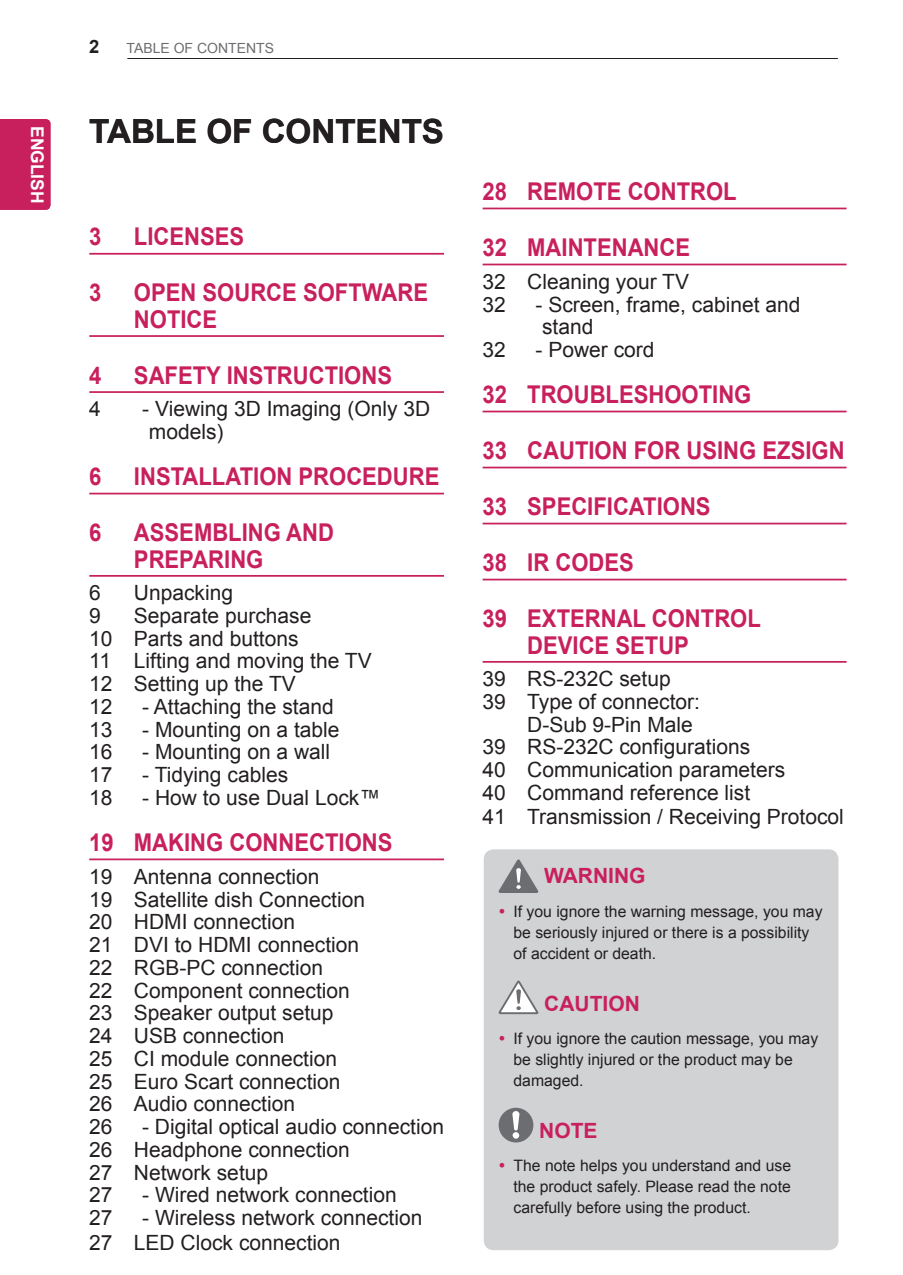
<style>
.page{position:relative;width:903px;height:1275px;background:#fff}
.page>*{position:absolute;margin:0;border:0;box-sizing:border-box;transform-origin:0 0}
._1st_Title{font:700 33.25px "Arial";color:#231f20}
._1st_Title_lan_Color{font:700 24.5px/26.2px "Arial";color:#c8205d;scale:.9 1}
._2nd_Title{font:21px/22.8px "Arial";color:#231f20}
._3rd_Title{font:21px/22.8px "Arial";color:#231f20}
.Noti_Title{font:700 21px "Arial";color:#c8205d}
.t1{font:700 18.38px "Arial";color:#231f20}
.t2{font:700 17.5px "Arial";color:#fff}
.Bullet_List{font:15.75px/21px "Arial";color:#231f20}
.t3{font:700 15.75px "Arial";color:#fff}
.t4{font:14px "Arial";color:#6c6d70}
</style>
<div class="page">
<hr style="left:127px;top:58px;width:711px;height:1px;background:#231f20">
<div style="left:0;top:119px;width:50px;height:91px;background:#c8205d"></div>
<hr style="left:483px;top:208px;width:363px;height:1px;background:#c8205d">
<hr style="left:483px;top:264px;width:363px;height:1px;background:#c8205d">
<hr style="left:483px;top:411px;width:363px;height:1px;background:#c8205d">
<hr style="left:483px;top:467px;width:363px;height:1px;background:#c8205d">
<hr style="left:483px;top:523px;width:363px;height:1px;background:#c8205d">
<hr style="left:483px;top:579px;width:363px;height:1px;background:#c8205d">
<hr style="left:483px;top:661px;width:363px;height:2px;background:#c8205d">
<hr style="left:89px;top:253px;width:355px;height:2px;background:#c8205d">
<hr style="left:89px;top:335px;width:355px;height:2px;background:#c8205d">
<hr style="left:89px;top:391px;width:355px;height:2px;background:#c8205d">
<hr style="left:89px;top:493px;width:355px;height:1px;background:#c8205d">
<hr style="left:89px;top:575px;width:355px;height:2px;background:#c8205d">
<hr style="left:89px;top:858px;width:355px;height:2px;background:#c8205d">
<div style="left:484px;top:849px;width:354px;height:401px;background:#d1d2d4;border-radius:10px"></div>
<svg style="left:499px;top:859px;width:39px;height:34px"></svg>
<svg style="left:499px;top:981px;width:39px;height:33px"></svg>
<svg style="left:499px;top:1108px;width:34px;height:34px"></svg>
<div style="left:513px;top:1132px;width:6px;height:7px;background:#fff;border-radius:50%"></div>
<p class="t2" style="left:49px;top:126px;width:79px;rotate:90deg">ENGLISH</p>
<p class="t3" style="left:49px;top:148px;width:36px;rotate:90deg">ENG</p>
<p class="t1" style="left:89px;top:35px;width:12px">2</p>
<p class="t4" style="left:126px;top:39px;width:149px">TABLE OF CONTENTS</p>
<p class="_1st_Title" style="left:89px;top:110px;width:356px">TABLE OF CONTENTS</p>
<p class="_1st_Title_lan_Color" style="left:89px;top:225px;width:15px">3</p>
<p class="_1st_Title_lan_Color" style="left:134px;top:225px;width:124px">LICENSES</p>
<p class="_1st_Title_lan_Color" style="left:89px;top:281px;width:15px">3</p>
<p class="_1st_Title_lan_Color" style="left:134px;top:281px;width:328px">OPEN SOURCE SOFTWARE<br>NOTICE</p>
<p class="_1st_Title_lan_Color" style="left:89px;top:363px;width:15px">4</p>
<p class="_1st_Title_lan_Color" style="left:134px;top:363px;width:288px">SAFETY INSTRUCTIONS</p>
<p class="_3rd_Title" style="left:89px;top:398px;width:13px">4</p>
<p class="_3rd_Title" style="left:149px;top:398px;width:283px;text-indent:-7px">- Viewing 3D Imaging (Only 3D models)</p>
<p class="_1st_Title_lan_Color" style="left:89px;top:464px;width:15px">6</p>
<p class="_1st_Title_lan_Color" style="left:134px;top:464px;width:341px">INSTALLATION PROCEDURE</p>
<p class="_1st_Title_lan_Color" style="left:89px;top:520px;width:15px">6</p>
<p class="_1st_Title_lan_Color" style="left:134px;top:520px;width:224px">ASSEMBLING AND<br>PREPARING</p>
<p class="_2nd_Title" style="left:89px;top:582px;width:13px">6</p>
<p class="_2nd_Title" style="left:134px;top:582px;width:101px">Unpacking</p>
<p class="_2nd_Title" style="left:89px;top:604px;width:13px">9</p>
<p class="_2nd_Title" style="left:134px;top:604px;width:179px">Separate purchase</p>
<p class="_2nd_Title" style="left:89px;top:627px;width:211px">10 Parts and buttons</p>
<p class="_2nd_Title" style="left:89px;top:650px;width:284px">11 Lifting and moving the TV</p>
<p class="_2nd_Title" style="left:89px;top:673px;width:208px">12 Setting up the TV</p>
<p class="_3rd_Title" style="left:89px;top:695px;width:25px">12</p>
<p class="_3rd_Title" style="left:142px;top:695px;width:193px">- Attaching the stand</p>
<p class="_3rd_Title" style="left:89px;top:718px;width:25px">13</p>
<p class="_3rd_Title" style="left:142px;top:718px;width:199px">- Mounting on a table</p>
<p class="_3rd_Title" style="left:89px;top:741px;width:25px">16</p>
<p class="_3rd_Title" style="left:142px;top:741px;width:189px">- Mounting on a wall</p>
<p class="_3rd_Title" style="left:89px;top:764px;width:25px">17</p>
<p class="_3rd_Title" style="left:142px;top:764px;width:147px">- Tidying cables</p>
<p class="_3rd_Title" style="left:89px;top:786px;width:25px">18</p>
<p class="_3rd_Title" style="left:142px;top:786px;width:240px">- How to use Dual Lock™</p>
<p class="_1st_Title_lan_Color" style="left:89px;top:830px;width:338px">19 MAKING CONNECTIONS</p>
<p class="_2nd_Title" style="left:89px;top:865px;width:232px">19 Antenna connection</p>
<p class="_2nd_Title" style="left:89px;top:888px;width:277px">19 Satellite dish Connection</p>
<p class="_2nd_Title" style="left:89px;top:911px;width:207px">20 HDMI connection</p>
<p class="_2nd_Title" style="left:89px;top:933px;width:271px">21 DVI to HDMI connection</p>
<p class="_2nd_Title" style="left:89px;top:956px;width:235px">22 RGB-PC connection</p>
<p class="_2nd_Title" style="left:89px;top:979px;width:262px">22 Component connection</p>
<p class="_2nd_Title" style="left:89px;top:1002px;width:246px">23 Speaker output setup</p>
<p class="_2nd_Title" style="left:89px;top:1024px;width:197px">24 USB connection</p>
<p class="_2nd_Title" style="left:89px;top:1047px;width:249px">25 CI module connection</p>
<p class="_2nd_Title" style="left:89px;top:1070px;width:253px">25 Euro Scart connection</p>
<p class="_2nd_Title" style="left:89px;top:1093px;width:207px">26 Audio connection</p>
<p class="_3rd_Title" style="left:89px;top:1115px;width:25px">26</p>
<p class="_3rd_Title" style="left:142px;top:1115px;width:303px">- Digital optical audio connection</p>
<p class="_2nd_Title" style="left:89px;top:1138px;width:262px">26 Headphone connection</p>
<p class="_2nd_Title" style="left:89px;top:1161px;width:180px">27 Network setup</p>
<p class="_3rd_Title" style="left:89px;top:1184px;width:25px">27</p>
<p class="_3rd_Title" style="left:142px;top:1184px;width:256px">- Wired network connection</p>
<p class="_3rd_Title" style="left:89px;top:1206px;width:25px">27</p>
<p class="_3rd_Title" style="left:142px;top:1206px;width:282px">- Wireless network connection</p>
<p class="_2nd_Title" style="left:89px;top:1231px;width:253px">27 LED Clock connection</p>
<p class="_1st_Title_lan_Color" style="left:483px;top:179px;width:284px">28 REMOTE CONTROL</p>
<p class="_1st_Title_lan_Color" style="left:483px;top:235px;width:232px">32 MAINTENANCE</p>
<p class="_2nd_Title" style="left:483px;top:270px;width:208px">32 Cleaning your TV</p>
<p class="_3rd_Title" style="left:483px;top:293px;width:25px">32</p>
<p class="_3rd_Title" style="left:542px;top:293px;width:260px;text-indent:-7px">- Screen, frame, cabinet and stand</p>
<p class="_3rd_Title" style="left:483px;top:339px;width:25px">32</p>
<p class="_3rd_Title" style="left:535px;top:339px;width:121px">- Power cord</p>
<p class="_1st_Title_lan_Color" style="left:483px;top:382px;width:300px">32 TROUBLESHOOTING</p>
<p class="_1st_Title_lan_Color" style="left:483px;top:438px;width:404px">33 CAUTION FOR USING EZSIGN</p>
<p class="_1st_Title_lan_Color" style="left:483px;top:494px;width:255px">33 SPECIFICATIONS</p>
<p class="_1st_Title_lan_Color" style="left:483px;top:550px;width:170px">38 IR CODES</p>
<p class="_1st_Title_lan_Color" style="left:527px;top:606px;width:261px;text-indent:-45px">39 EXTERNAL CONTROL<br>DEVICE SETUP</p>
<p class="_2nd_Title" style="left:483px;top:668px;width:190px">39 RS-232C setup</p>
<p class="_2nd_Title" style="left:527px;top:690px;width:174px;text-indent:-45px">39 Type of connector:<br>D-Sub 9-Pin Male</p>
<p class="_2nd_Title" style="left:483px;top:736px;width:269px">39 RS-232C configurations</p>
<p class="_2nd_Title" style="left:483px;top:759px;width:304px">40 Communication parameters</p>
<p class="_2nd_Title" style="left:483px;top:781px;width:269px">40 Command reference list</p>
<p class="_2nd_Title" style="left:483px;top:806px;width:363px">41 Transmission / Receiving Protocol</p>
<p class="Noti_Title" style="left:544px;top:862px;width:103px">WARNING</p>
<p class="Bullet_List" style="left:513px;top:901px;width:311px">If you ignore the warning message, you may be seriously injured or there is a possibility of accident or death.</p>
<p class="Noti_Title" style="left:544px;top:989px;width:97px">CAUTION</p>
<p class="Bullet_List" style="left:513px;top:1028px;width:306px">If you ignore the caution message, you may be slightly injured or the product may be damaged.</p>
<p class="Noti_Title" style="left:539px;top:1116px;width:60px">NOTE</p>
<p class="Bullet_List" style="left:513px;top:1155px;width:279px;text-align:justify">The note helps you understand and use the product safely. Please read the note carefully before using the product.</p>
</div>
